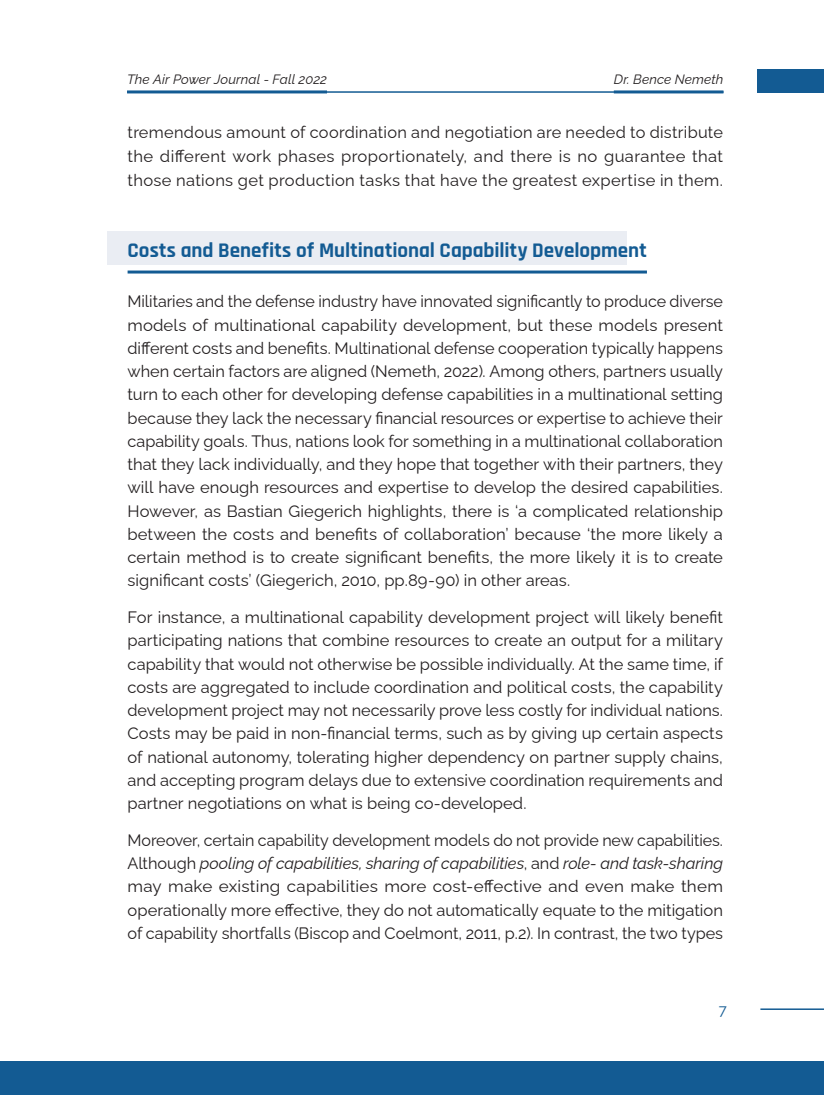
<style>
.page{position:relative;width:824px;height:1095px;background:#fff}
.page>*{position:absolute;margin:0;border:0;box-sizing:border-box;transform-origin:0 0}
.t1{font:700 21px "Rajdhani";color:#135b93}
.t2{font:16.5px/23.2px "Raleway";color:#231f20;text-align:justify}
.t3{font:15px "Raleway";color:#135b93}
.t4{font:italic 13.5px "Raleway";letter-spacing:.005em;color:#231f20}
.s1{font-style:italic}
</style>
<div class="page">
<hr style="left:760px;top:1008px;width:64px;height:2px;background:#135b93">
<div style="left:0;top:1062px;width:824px;height:33px;background:#135b93"></div>
<div style="left:758px;top:69px;width:66px;height:24px;background:#135b93"></div>
<hr style="left:127px;top:91px;width:596px;height:2px;background:#135b93">
<hr style="left:614px;top:90px;width:109px;height:3px;background:#135b93">
<hr style="left:127px;top:90px;width:200px;height:3px;background:#135b93">
<div style="left:107px;top:231px;width:520px;height:33px;background:#eaedf3"></div>
<hr style="left:128px;top:271px;width:519px;height:3px;background:#135b93">
<p class="t4" style="left:127px;top:68px;width:201px">The Air Power Journal - Fall 2022</p>
<p class="t4" style="left:614px;top:68px;width:111px">Dr. Bence Nemeth</p>
<p class="t2" style="left:128px;top:118px;width:597px;line-height:24px">tremendous amount of coordination and negotiation are needed to distribute the different work phases proportionately, and there is no guarantee that those nations get production tasks that have the greatest expertise in them.</p>
<p class="t1" style="left:128px;top:237px;width:521px">Costs and Benefits of Multinational Capability Development</p>
<p class="t2" style="left:128px;top:288px;width:597px">Militaries and the defense industry have innovated significantly to produce diverse models of multinational capability development, but these models present different costs and benefits. Multinational defense cooperation typically happens when certain factors are aligned (Nemeth, 2022). Among others, partners usually turn to each other for developing defense capabilities in a multinational setting because they lack the necessary financial resources or expertise to achieve their capability goals. Thus, nations look for something in a multinational collaboration that they lack individually, and they hope that together with their partners, they will have enough resources and expertise to develop the desired capabilities.<br>However, as Bastian Giegerich highlights, there is ‘a complicated relationship between the costs and benefits of collaboration’ because ‘the more likely a certain method is to create significant benefits, the more likely it is to create significant costs’ (Giegerich, 2010, pp.89-90) in other areas.</p>
<p class="t2" style="left:128px;top:604px;width:597px">For instance, a multinational capability development project will likely benefit participating nations that combine resources to create an output for a military capability that would not otherwise be possible individually. At the same time, if costs are aggregated to include coordination and political costs, the capability development project may not necessarily prove less costly for individual nations.<br>Costs may be paid in non-financial terms, such as by giving up certain aspects of national autonomy, tolerating higher dependency on partner supply chains, and accepting program delays due to extensive coordination requirements and partner negotiations on what is being co-developed.</p>
<p class="t2" style="left:128px;top:826px;width:597px">Moreover, certain capability development models do not provide new capabilities.<br>Although <span class="s1">pooling of capabilities, sharing of capabilities</span>, and <span class="s1">role- and task-sharing </span>may make existing capabilities more cost-effective and even make them operationally more effective, they do not automatically equate to the mitigation of capability shortfalls (Biscop and Coelmont, 2011, p.2). In contrast, the two types</p>
<p class="t3" style="left:719px;top:997px;width:10px">7</p>
</div>
